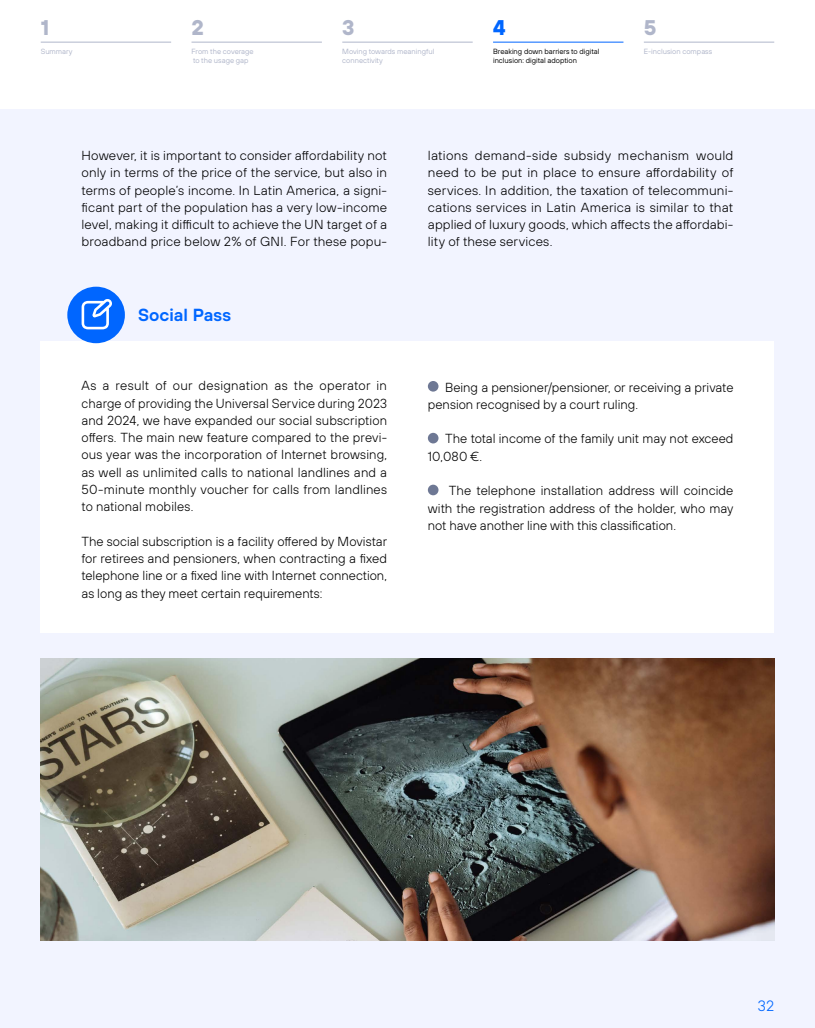
<style>
.page{position:relative;width:815px;height:1028px;background:#f2f4ff}
.page>*{position:absolute;margin:0;border:0;box-sizing:border-box;transform-origin:0 0}
.t1{font:700 21.25px "Tele Sans";color:#b0b6ca}
.t2{font:700 21.25px "Tele Sans";color:#06f}
.t3{font:600 17.5px "Tele Sans";color:#06f}
.t4{font:300 15px "Tele Sans";color:#06f}
.List_Paragraph{font:300 13.12px/17.2px "Tele Sans";letter-spacing:.005em;color:#000;text-align:justify}
.t5{font:7.5px/9px "Tele Sans";color:#b0b6ca}
.t6{font:7.5px/9px "Tele Sans";color:#000}
</style>
<div class="page">
<div style="left:0;top:0;width:815px;height:108px;background:#fff"></div>
<hr style="left:41px;top:42px;width:130px;height:1px;background:#b0b6ca">
<hr style="left:192px;top:42px;width:130px;height:1px;background:#b0b6ca">
<hr style="left:342px;top:42px;width:131px;height:1px;background:#b0b6ca">
<hr style="left:644px;top:42px;width:130px;height:1px;background:#b0b6ca">
<div style="left:40px;top:341px;width:733px;height:291px;background:#fff"></div>
<div style="left:67px;top:287px;width:58px;height:56px;background:#06f;border-radius:50%"></div>
<svg style="left:82px;top:299px;width:30px;height:30px"></svg>
<img style="left:41px;top:658px;width:733px;height:282px">
<div style="left:428px;top:381px;width:10px;height:10px;background:#6e7894;border-radius:50%"></div>
<div style="left:428px;top:433px;width:10px;height:10px;background:#6e7894;border-radius:50%"></div>
<div style="left:428px;top:484px;width:10px;height:11px;background:#6e7894;border-radius:50%"></div>
<hr style="left:493px;top:42px;width:130px;height:1px;background:#06f">
<h1 class="t1" style="left:41px;top:13px;width:10px">1</h1>
<p class="t5" style="left:41px;top:47px;width:33px">Summary</p>
<h1 class="t1" style="left:192px;top:13px;width:14px">2</h1>
<p class="t5" style="left:192px;top:47px;width:64px">From the coverage to the usage gap</p>
<h1 class="t1" style="left:342px;top:13px;width:14px">3</h1>
<p class="t5" style="left:342px;top:47px;width:94px">Moving towards meaningful connectivity</p>
<p class="t2" style="left:493px;top:13px;width:14px">4</p>
<p class="t6" style="left:493px;top:47px;width:108px">Breaking down barriers to digital inclusion: digital adoption</p>
<h1 class="t1" style="left:644px;top:13px;width:14px">5</h1>
<p class="t5" style="left:644px;top:47px;width:70px">E-inclusion compass</p>
<p class="List_Paragraph" style="left:81px;top:146px;width:307px">However, it is important to consider affordability not only in terms of the price of the service, but also in terms of people’s income. In Latin America, a signi&shy;ficant part of the population has a very low-income level, making it difficult to achieve the UN target of a broadband price below 2% of GNI. For these popu-</p>
<p class="List_Paragraph" style="left:428px;top:146px;width:307px">lations demand-side subsidy mechanism would need to be put in place to ensure affordability of services. In addition, the taxation of telecommuni&shy;cations services in Latin America is similar to that applied of luxury goods, which affects the affordabi&shy;lity of these services.</p>
<p class="t3" style="left:138px;top:304px;width:94px">Social Pass</p>
<p class="List_Paragraph" style="left:81px;top:377px;width:307px">As a result of our designation as the operator in charge of providing the Universal Service during 2023 and 2024, we have expanded our social subscription offers. The main new feature compared to the previ&shy;ous year was the incorporation of Internet browsing, as well as unlimited calls to national landlines and a 50-minute monthly voucher for calls from landlines to national mobiles.</p>
<p class="List_Paragraph" style="left:81px;top:532px;width:307px">The social subscription is a facility offered by Movistar for retirees and pensioners, when contracting a fixed telephone line or a fixed line with Internet connection, as long as they meet certain requirements:</p>
<p class="List_Paragraph" style="left:428px;top:378px;width:307px;text-indent:17px">Being a pensioner/pensioner, or receiving a private pension recognised by a court ruling.</p>
<p class="List_Paragraph" style="left:428px;top:430px;width:307px;text-indent:17px">The total income of the family unit may not exceed<br>10,080 €.</p>
<p class="List_Paragraph" style="left:428px;top:482px;width:307px;text-indent:21px">The telephone installation address will coincide with the registration address of the holder, who may not have another line with this classification.</p>
<p class="t4" style="left:758px;top:996px;width:18px">32</p>
</div>
